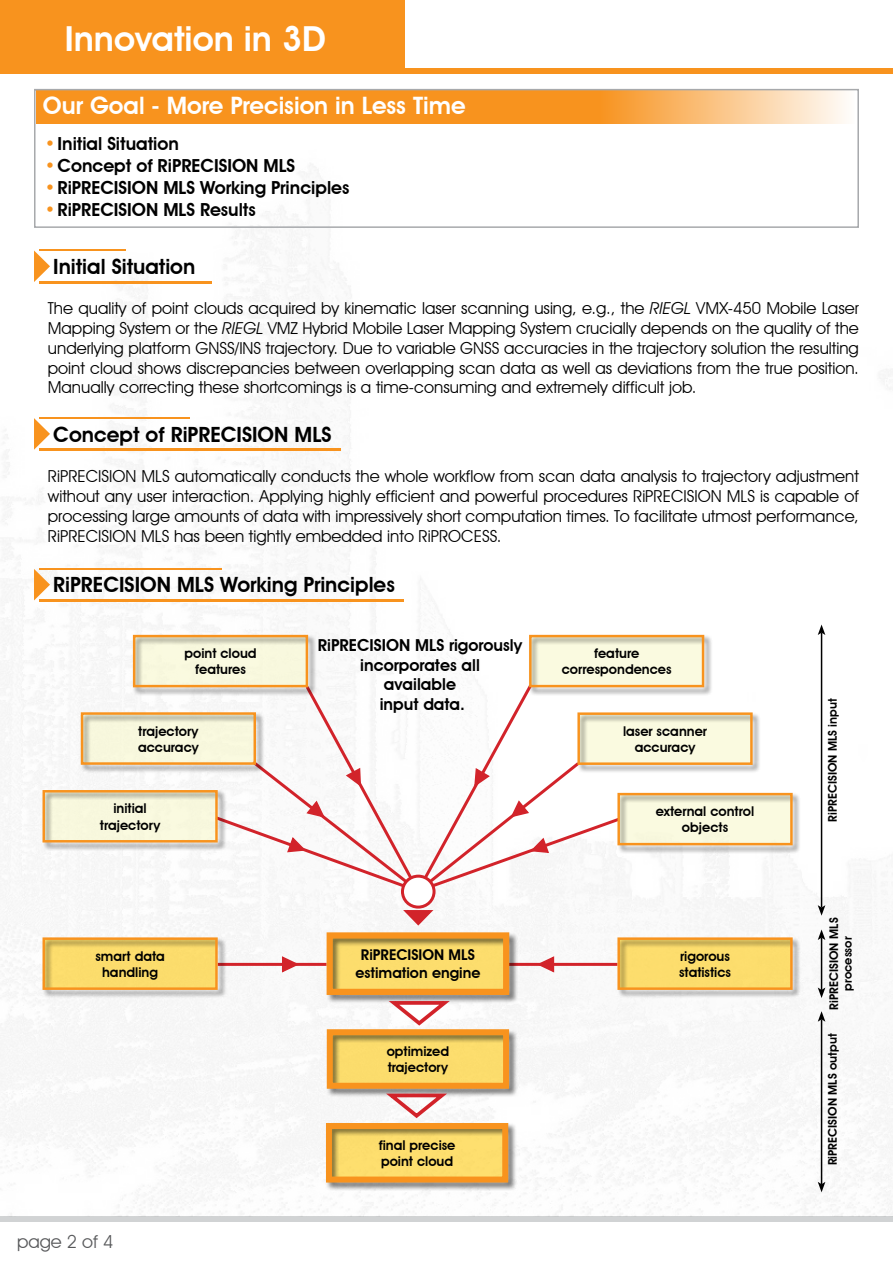
<style>
.page{position:relative;width:893px;height:1263px;background:#fff}
.page>*{position:absolute;margin:0;border:0;box-sizing:border-box;transform-origin:0 0}
.t1{font:600 34.5px "Avant Garde IT Cby BT";color:#fff}
.t2{font:600 24px "Avant Garde IT Cby BT";color:#fff}
.t3{font:600 21px "Avant Garde IT Cby BT";color:#000}
.t4{font:600 18px "Avant Garde IT Cby BT";color:#000}
.t5{font:18px "Avant Garde IT Cby BT";color:#58595b}
.t6{font:16.5px/19.8px "Avant Garde IT Cby BT";color:#000;text-align:justify}
.t7{font:600 16.5px/19.8px "Avant Garde IT Cby BT";color:#000;text-align:center}
.t8{font:600 14.85px/17.9px "Avant Garde IT Cby BT";color:#000;text-align:center}
.t9{font:600 13.5px/16.2px "Avant Garde IT Cby BT";color:#000;text-align:center}
.t10{font:600 12px/13.5px "Avant Garde IT Cby BT";color:#000;text-align:center}
.s1{font-style:italic;color:#f8931e}
.s2{font-style:italic}
</style>
<div class="page">
<div style="left:0;top:68px;width:893px;height:6px;background:#f8931e"></div>
<div style="left:0;top:1216px;width:893px;height:6px;background:#d1d3d4"></div>
<img style="left:0;top:88px;width:893px;height:1128px">
<hr style="left:218px;top:963px;width:109px;height:3px;background:#d2232a">
<hr style="left:509px;top:963px;width:108px;height:3px;background:#d2232a">
<svg style="left:281px;top:955px;width:18px;height:19px"></svg>
<svg style="left:537px;top:955px;width:18px;height:19px"></svg>
<div style="left:326px;top:932px;width:192px;height:72px;background:#000;opacity:.5"></div>
<div style="left:326px;top:1029px;width:192px;height:68px;background:#000;opacity:.5"></div>
<div style="left:326px;top:1122px;width:191px;height:69px;background:#000;opacity:.5"></div>
<hr style="left:39px;top:281px;width:173px;height:2px;background:#f8931e">
<hr style="left:39px;top:449px;width:302px;height:2px;background:#f8931e">
<hr style="left:39px;top:599px;width:364px;height:2px;background:#f8931e">
<hr style="left:39px;top:249px;width:87px;height:2px;background:#f8931e">
<hr style="left:39px;top:417px;width:151px;height:2px;background:#f8931e">
<hr style="left:39px;top:568px;width:182px;height:2px;background:#f8931e">
<svg style="left:34px;top:250px;width:16px;height:32px"></svg>
<svg style="left:34px;top:418px;width:16px;height:32px"></svg>
<svg style="left:34px;top:569px;width:16px;height:31px"></svg>
<svg style="left:37px;top:92px;width:817px;height:32px;background:#f8a340"></svg>
<div style="left:34px;top:89px;width:825px;height:139px;border:2px solid #a7a9ac"></div>
<div style="left:0;top:0;width:404px;height:68px;background:#f8931e"></div>
<svg style="left:323px;top:908px;width:189px;height:277px"></svg>
<div style="left:617px;top:792px;width:184px;height:62px;background:#000;opacity:.5"></div>
<div style="left:42px;top:937px;width:184px;height:61px;background:#000;opacity:.5"></div>
<svg style="left:41px;top:936px;width:178px;height:55px;background:#f4cf68"></svg>
<svg style="left:41px;top:634px;width:753px;height:261px"></svg>
<hr style="left:821px;top:633px;width:1px;height:274px;background:#000">
<svg style="left:818px;top:624px;width:7px;height:11px"></svg>
<svg style="left:818px;top:905px;width:7px;height:11px"></svg>
<hr style="left:821px;top:938px;width:1px;height:52px;background:#000">
<svg style="left:818px;top:929px;width:7px;height:11px"></svg>
<svg style="left:818px;top:987px;width:7px;height:11px"></svg>
<hr style="left:821px;top:1019px;width:1px;height:165px;background:#000">
<svg style="left:818px;top:1011px;width:7px;height:11px"></svg>
<svg style="left:818px;top:1182px;width:7px;height:10px"></svg>
<div style="left:402px;top:876px;width:32px;height:31px;background:#fff;border-radius:50%"></div>
<div style="left:401px;top:875px;width:35px;height:33px;border:3px solid #d2232a;border-radius:50%"></div>
<div style="left:617px;top:937px;width:184px;height:61px;background:#000;opacity:.5"></div>
<svg style="left:616px;top:936px;width:178px;height:55px;background:#f4d068"></svg>
<h1 class="t1" style="left:65px;top:26px;width:262px">Innovation in 3D</h1>
<h2 class="t2" style="left:43px;top:96px;width:424px">Our Goal - More Precision in Less Time</h2>
<p class="t4" style="left:45px;top:137px;width:136px"><span class="s1">•</span>Initial Situation</p>
<p class="t4" style="left:45px;top:159px;width:252px"><span class="s1">•</span>Concept of RiPRECISION MLS</p>
<p class="t4" style="left:45px;top:181px;width:306px"><span class="s1">•</span>RiPRECISION MLS Working Principles</p>
<p class="t4" style="left:45px;top:203px;width:213px"><span class="s1">•</span>RiPRECISION MLS Results</p>
<p class="t3" style="left:53px;top:259px;width:144px">Initial Situation</p>
<p class="t6" style="left:48px;top:300px;width:812px">The quality of point clouds acquired by kinematic laser scanning using, e.g., the <span class="s2">RIEGL</span> VMX-450 Mobile Laser Mapping System or the <span class="s2">RIEGL</span> VMZ Hybrid Mobile Laser Mapping System crucially depends on the quality of the underlying platform GNSS/INS trajectory. Due to variable GNSS accuracies in the trajectory solution the resulting point cloud shows discrepancies between overlapping scan data as well as deviations from the true position.<br>Manually correcting these shortcomings is a time-consuming and extremely difficult job.</p>
<p class="t3" style="left:53px;top:426px;width:280px">Concept of RiPRECISION MLS</p>
<p class="t6" style="left:48px;top:468px;width:812px">RiPRECISION MLS automatically conducts the whole workflow from scan data analysis to trajectory adjustment without any user interaction. Applying highly efficient and powerful procedures RiPRECISION MLS is capable of processing large amounts of data with impressively short computation times. To facilitate utmost performance, RiPRECISION MLS has been tightly embedded into RiPROCESS.</p>
<p class="t3" style="left:53px;top:577px;width:343px">RiPRECISION MLS Working Principles</p>
<p class="t7" style="left:318px;top:636px;width:206px">RiPRECISION MLS rigorously incorporates all<br>available<br>input data.</p>
<p class="t9" style="left:184px;top:646px;width:74px">point cloud features</p>
<p class="t9" style="left:562px;top:646px;width:111px">feature correspondences</p>
<p class="t9" style="left:138px;top:724px;width:62px;text-align:left">trajectory accuracy</p>
<p class="t9" style="left:623px;top:724px;width:85px">laser scanner accuracy</p>
<p class="t9" style="left:100px;top:802px;width:62px">initial trajectory</p>
<p class="t9" style="left:95px;top:949px;width:71px">smart data handling</p>
<p class="t5" style="left:17px;top:1235px;width:98px">page 2 of 4</p>
<p class="t8" style="left:355px;top:948px;width:126px">RiPRECISION MLS estimation engine</p>
<p class="t9" style="left:387px;top:1044px;width:64px;text-align:left">optimized trajectory</p>
<p class="t9" style="left:379px;top:1138px;width:78px;text-align:left">final precise point cloud</p>
<p class="t9" style="left:656px;top:804px;width:100px">external control objects</p>
<p class="t9" style="left:679px;top:949px;width:54px;text-align:left">rigorous statistics</p>
<p class="t10" style="left:827px;top:822px;width:125px;rotate:-90deg">RiPRECISION MLS input</p>
<p class="t10" style="left:828px;top:1010px;width:93px;rotate:-90deg">RiPRECISION MLS processor</p>
<p class="t10" style="left:827px;top:1165px;width:133px;rotate:-90deg">RiPRECISION MLS output</p>
</div>
